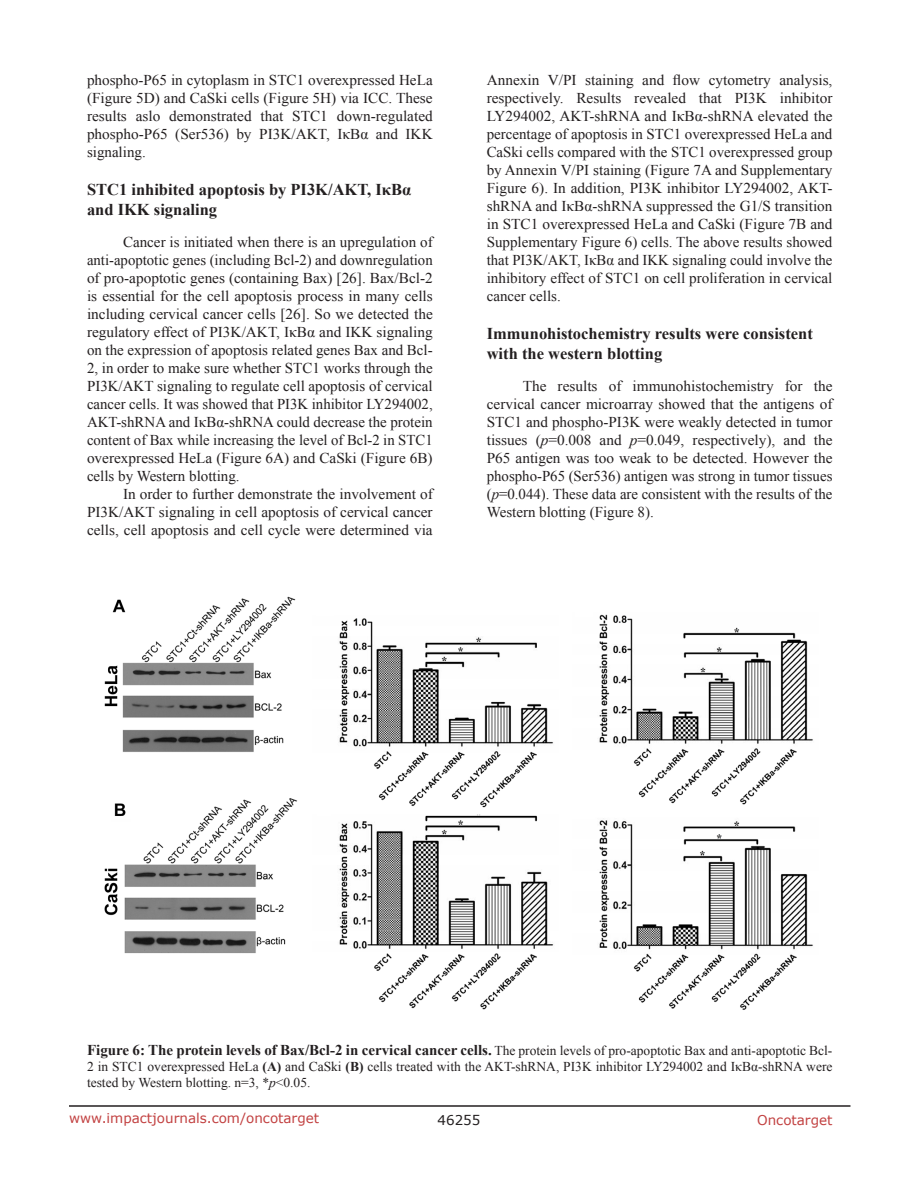
<style>
.page{position:relative;width:918px;height:1188px;background:#fff}
.page>*{position:absolute;margin:0;border:0;box-sizing:border-box;transform-origin:0 0}
.SubHeading{font:700 16.5px/19.8px "Times New Roman";color:#231f20}
.BodyText{font:15px/18px "Times New Roman";color:#231f20;text-align:justify}
.figuretext{font:700 15px "Times New Roman";color:#231f20}
.figuretext-2{font:13.5px/16.2px "Times New Roman";color:#231f20}
.t1{font:13.5px "Verdana";color:#c24141}
.t2{font:13.5px "Verdana";color:#231f20}
.s1{font-style:italic}
.s2{font-weight:400;font-size:13.5px}
.s3{font-weight:700}
</style>
<div class="page">
<hr style="left:69px;top:1105px;width:781px;height:2px;background:#231f20">
<img style="left:104px;top:596px;width:709px;height:414px">
<p class="BodyText" style="left:87px;top:71px;width:347px">phospho-P65 in cytoplasm in STC1 overexpressed HeLa (Figure 5D) and CaSki cells (Figure 5H) via ICC. These results aslo demonstrated that STC1 down-regulated phospho-P65 (Ser536) by PI3K/AKT, IκBα and IKK signaling.</p>
<p class="SubHeading" style="left:87px;top:179px;width:326px">STC1 inhibited apoptosis by PI3K/AKT, IκBα and IKK signaling</p>
<p class="BodyText" style="left:87px;top:232px;width:347px;text-indent:36px">Cancer is initiated when there is an upregulation of anti-apoptotic genes (including Bcl-2) and downregulation of pro-apoptotic genes (containing Bax) [26]. Bax/Bcl-2 is essential for the cell apoptosis process in many cells including cervical cancer cells [26]. So we detected the regulatory effect of PI3K/AKT, IκBα and IKK signaling on the expression of apoptosis related genes Bax and Bcl-2, in order to make sure whether STC1 works through the PI3K/AKT signaling to regulate cell apoptosis of cervical cancer cells. It was showed that PI3K inhibitor LY294002, AKT-shRNA and IκBα-shRNA could decrease the protein content of Bax while increasing the level of Bcl-2 in STC1 overexpressed HeLa (Figure 6A) and CaSki (Figure 6B) cells by Western blotting.</p>
<p class="BodyText" style="left:87px;top:484px;width:347px;text-indent:36px">In order to further demonstrate the involvement of PI3K/AKT signaling in cell apoptosis of cervical cancer cells, cell apoptosis and cell cycle were determined via</p>
<p class="BodyText" style="left:487px;top:71px;width:347px">Annexin V/PI staining and flow cytometry analysis, respectively. Results revealed that PI3K inhibitor LY294002, AKT-shRNA and IκBα-shRNA elevated the percentage of apoptosis in STC1 overexpressed HeLa and CaSki cells compared with the STC1 overexpressed group by Annexin V/PI staining (Figure 7A and Supplementary Figure 6). In addition, PI3K inhibitor LY294002, AKT&shy;shRNA and IκBα-shRNA suppressed the G1/S transition in STC1 overexpressed HeLa and CaSki (Figure 7B and Supplementary Figure 6) cells. The above results showed that PI3K/AKT, IκBα and IKK signaling could involve the inhibitory effect of STC1 on cell proliferation in cervical cancer cells.</p>
<p class="SubHeading" style="left:487px;top:323px;width:328px">Immunohistochemistry results were consistent with the western blotting</p>
<p class="BodyText" style="left:487px;top:376px;width:347px;text-indent:36px">The results of immunohistochemistry for the cervical cancer microarray showed that the antigens of STC1 and phospho-PI3K were weakly detected in tumor tissues (<span class="s1">p</span>=0.008 and <span class="s1">p</span>=0.049, respectively), and the P65 antigen was too weak to be detected. However the phospho-P65 (Ser536) antigen was strong in tumor tissues (<span class="s1">p</span>=0.044). These data are consistent with the results of the Western blotting (Figure 8).</p>
<p class="figuretext" style="left:87px;top:1039px;width:747px">Figure 6: The protein levels of Bax/Bcl-2 in cervical cancer cells. <span class="s2">The protein levels of pro-apoptotic Bax and anti-apoptotic Bcl-</span></p>
<p class="figuretext-2" style="left:87px;top:1058px;width:747px">2 in STC1 overexpressed HeLa <span class="s3">(A)</span> and CaSki <span class="s3">(B)</span> cells treated with the AKT-shRNA, PI3K inhibitor LY294002 and IκBα-shRNA were tested by Western blotting. n=3, *<span class="s1">p</span>&lt;0.05.</p>
<p class="t1" style="left:69px;top:1109px;width:252px">www.impactjournals.com/oncotarget</p>
<p class="t2" style="left:438px;top:1111px;width:44px">46255</p>
<p class="t1" style="left:757px;top:1111px;width:77px">Oncotarget</p>
</div>
